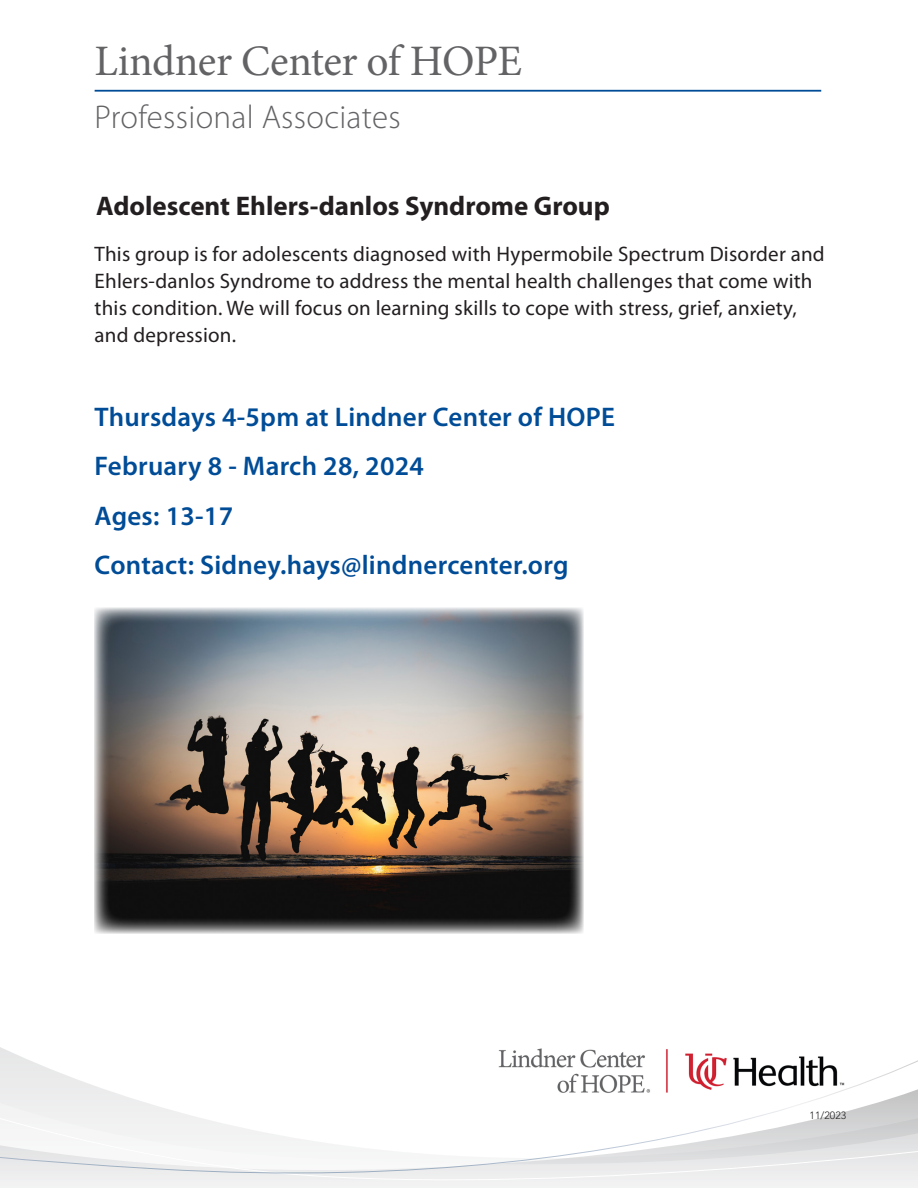
<style>
.page{position:relative;width:918px;height:1188px;background:#fff}
.page>*{position:absolute;margin:0;border:0;box-sizing:border-box;transform-origin:0 0}
.t1{font:43.5px "Minion Pro";letter-spacing:-.015em;color:#636366}
.t2{font:300 33px "Myriad Pro";letter-spacing:.01em;color:#636366}
.t3{font:600 27px "Myriad Pro";letter-spacing:.01em;color:#004c97}
.t4{font:700 27px "Myriad Pro";color:#231f20}
.t5{font:21px/27px "Myriad Pro";letter-spacing:.01em;color:#231f20}
.t6{font:300 10.5px "Avenir LT Std";color:#231f20}
</style>
<div class="page">
<div style="left:0;top:1175px;width:918px;height:13px;background:#f2f2f2"></div>
<svg style="left:0;top:1047px;width:918px;height:128px"></svg>
<hr style="left:95px;top:90px;width:726px;height:2px;background:#004c97">
<img style="left:94px;top:608px;width:490px;height:326px">
<p class="t1" style="left:95px;top:32px;width:429px">Lindner Center of HOPE</p>
<p class="t2" style="left:95px;top:97px;width:308px">Professional Associates</p>
<p class="t4" style="left:96px;top:191px;width:515px">Adolescent Ehlers-danlos Syndrome Group</p>
<p class="t5" style="left:95px;top:240px;width:732px">This group is for adolescents diagnosed with Hypermobile Spectrum Disorder and Ehlers-danlos Syndrome to address the mental health challenges that come with this condition. We will focus on learning skills to cope with stress, grief, anxiety, and depression.</p>
<p class="t3" style="left:95px;top:399px;width:522px">Thursdays 4-5pm at Lindner Center of HOPE</p>
<p class="t3" style="left:95px;top:449px;width:331px">February 8 - March 28, 2024</p>
<p class="t3" style="left:95px;top:498px;width:140px">Ages: 13-17</p>
<p class="t3" style="left:95px;top:548px;width:476px">Contact: Sidney.hays@lindnercenter.org</p>
<p class="t6" style="left:810px;top:1109px;width:38px">11/2023</p>
</div>
